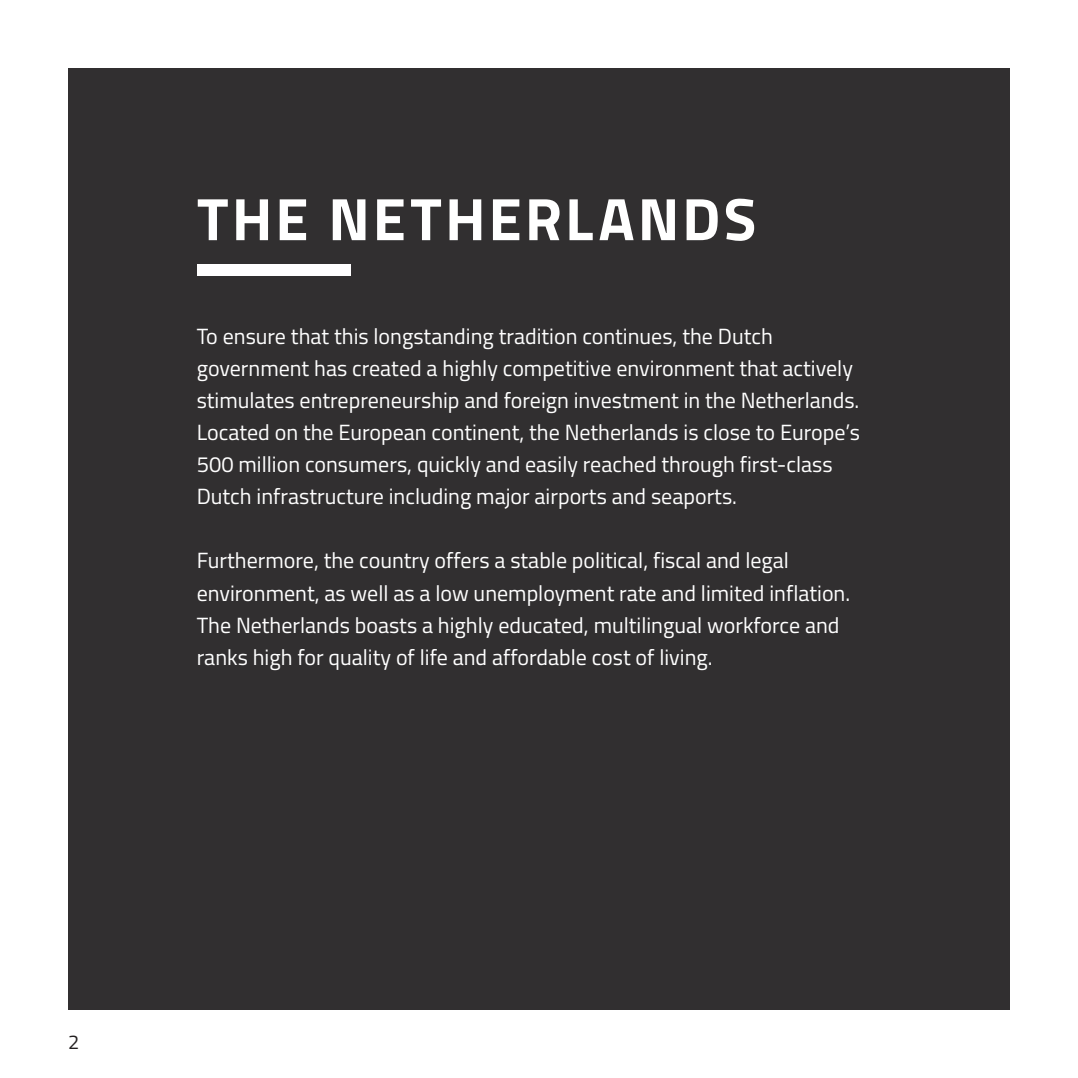
<style>
.page{position:relative;width:1078px;height:1078px;background:#fff}
.page>*{position:absolute;margin:0;border:0;box-sizing:border-box;transform-origin:0 0}
.t1{font:700 60px "Titillium";letter-spacing:.05em;color:#fff}
.t2{font:22px/32px "Titillium";color:#fff}
.t3{font:20px "Titillium";color:#231f20}
</style>
<div class="page">
<div style="left:68px;top:68px;width:941px;height:941px;background:#312f30"></div>
<div style="left:197px;top:264px;width:153px;height:12px;background:#fff"></div>
<h1 class="t1" style="left:197px;top:173px;width:560px">THE NETHERLANDS</h1>
<p class="t2" style="left:197px;top:319px;width:664px">To ensure that this longstanding tradition continues, the Dutch government has created a highly competitive environment that actively stimulates entrepreneurship and foreign investment in the Netherlands.<br>Located on the European continent, the Netherlands is close to Europe’s 500 million consumers, quickly and easily reached through first-class Dutch infrastructure including major airports and seaports.</p>
<p class="t2" style="left:197px;top:543px;width:655px">Furthermore, the country offers a stable political, fiscal and legal environment, as well as a low unemployment rate and limited inflation.<br>The Netherlands boasts a highly educated, multilingual workforce and ranks high for quality of life and affordable cost of living.</p>
<p class="t3" style="left:68px;top:1026px;width:13px">2</p>
</div>
